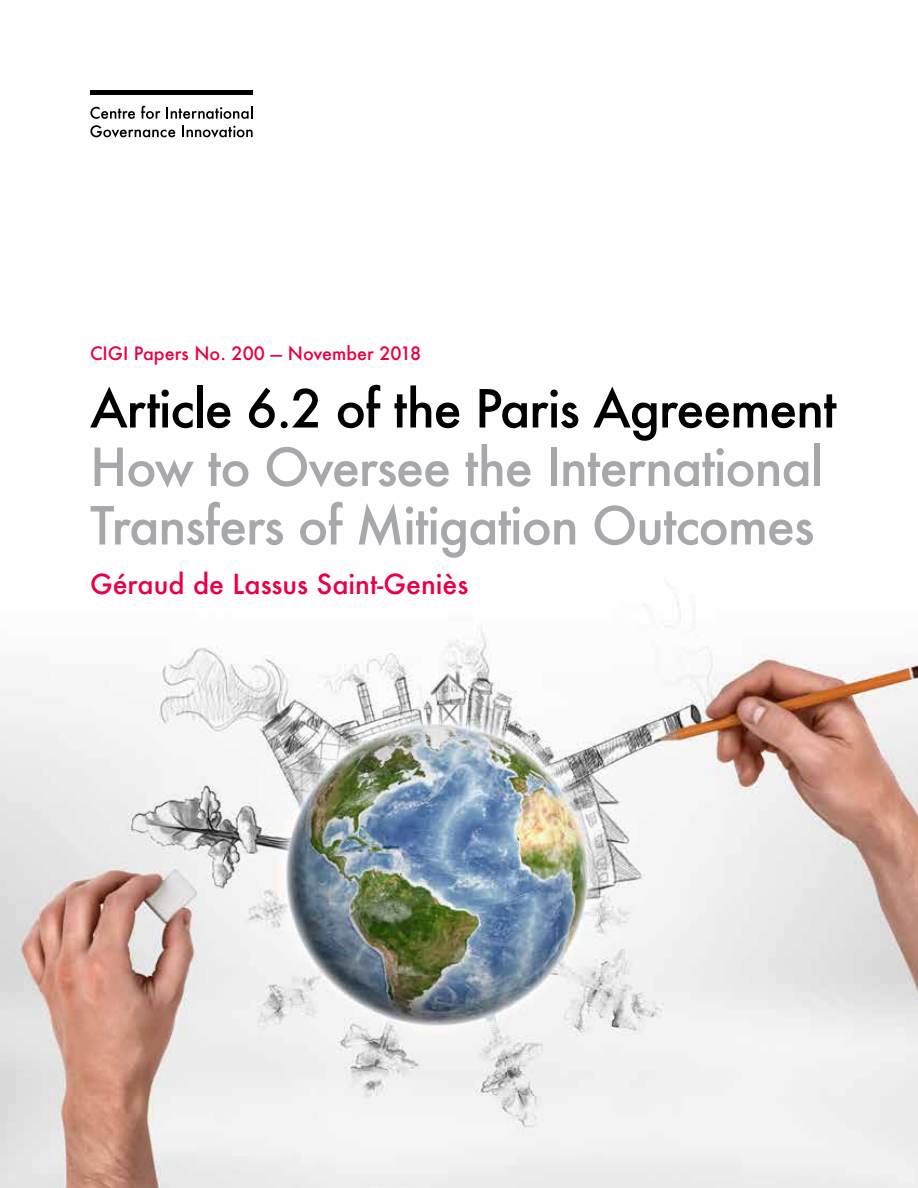
<style>
.page{position:relative;width:918px;height:1188px;background:#fff}
.page>*{position:absolute;margin:0;border:0;box-sizing:border-box;transform-origin:0 0}
.t1{font:500 51px/58.5px "Futura";letter-spacing:-.025em;color:#a7a9ac}
.t2{font:500 51px "Futura";letter-spacing:-.025em;color:#000}
.t3{font:500 27px "Futura";color:#eb0045}
.t4{font:500 18px "Futura";color:#eb0045}
</style>
<div class="page">
<img style="left:0;top:105px;width:918px;height:1083px">
<svg style="left:90px;top:107px;width:45px;height:12px"></svg>
<svg style="left:141px;top:106px;width:19px;height:13px"></svg>
<svg style="left:166px;top:106px;width:86px;height:13px"></svg>
<svg style="left:90px;top:125px;width:85px;height:13px"></svg>
<svg style="left:182px;top:126px;width:71px;height:12px"></svg>
<div style="left:90px;top:90px;width:163px;height:5px;background:#000"></div>
<p class="t4" style="left:90px;top:341px;width:333px">CIGI Papers No. 200 — November 2018</p>
<p class="t2" style="left:90px;top:374px;width:748px">Article 6.2 of the Paris Agreement</p>
<p class="t1" style="left:90px;top:437px;width:735px">How to Oversee the International<br>Transfers of Mitigation Outcomes</p>
<p class="t3" style="left:90px;top:565px;width:380px">Géraud de Lassus Saint-Geniès</p>
</div>
